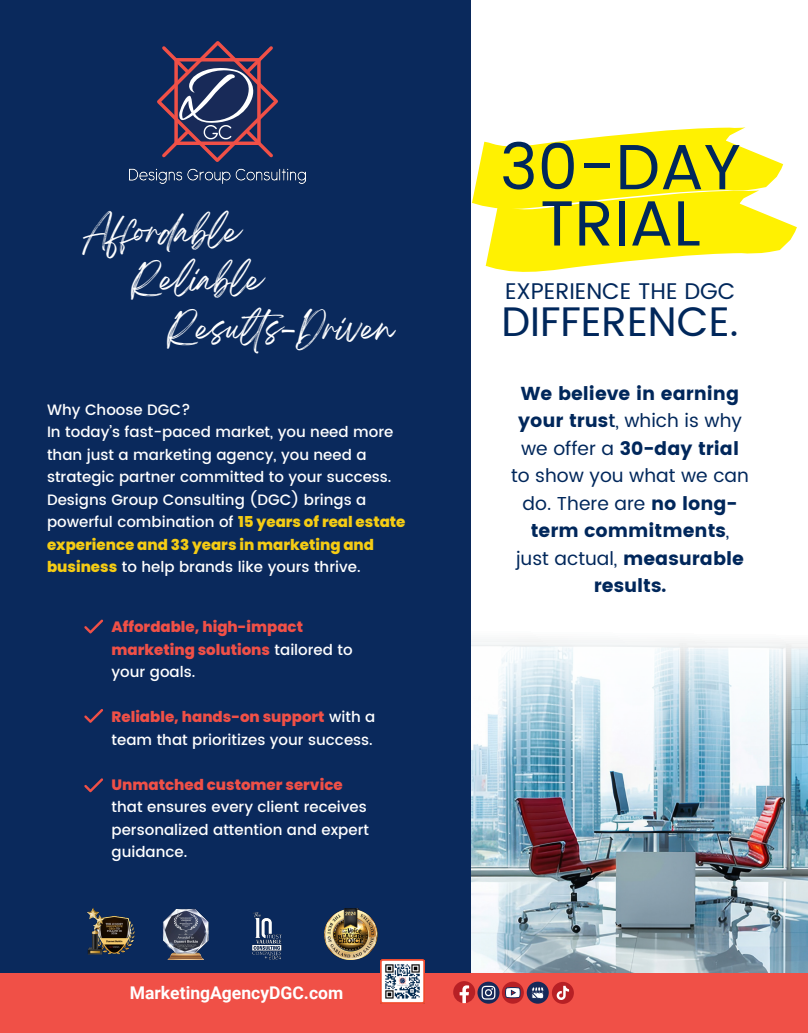
<style>
.page{position:relative;width:808px;height:1033px;background:#fff}
.page>*{position:absolute;margin:0;border:0;box-sizing:border-box;transform-origin:0 0}
.H3_Title{font:63.75px/56.2px "Poppins";color:#00275b;text-align:center}
.H3_Title-2{font:41.25px "Poppins";color:#00275b}
.t1{font:30px "Breathing Personal Use";color:#fff}
.H3_Title-3{font:22.75px "Poppins";color:#00275b}
.t2{font:700 18.75px/27.5px "Poppins";color:#00275b;text-align:center}
.t3{font:700 17.5px "Roboto";color:#fff}
.t4{font:500 15px/22.5px "Poppins";color:#fff}
.t5{font:800 15px/22.5px "Poppins";color:#f05047}
.s1{font-weight:800;color:#f5cc14}
.s2{font-weight:500;color:#fff}
.s3{font-weight:800;color:#f05047}
.s4{font-weight:500}
.s5{font-weight:400}
</style>
<div class="page">
<img style="left:470px;top:590px;width:337px;height:382px">
<svg style="left:470px;top:260px;width:170px;height:63px"></svg>
<div style="left:0;top:0;width:470px;height:1032px;background:#0a295c"></div>
<div style="left:0;top:972px;width:807px;height:60px;background:#f05047"></div>
<svg style="left:477px;top:981px;width:22px;height:22px"></svg>
<svg style="left:481px;top:985px;width:14px;height:14px"></svg>
<svg style="left:526px;top:981px;width:22px;height:22px"></svg>
<svg style="left:501px;top:981px;width:22px;height:22px"></svg>
<svg style="left:505px;top:987px;width:15px;height:10px"></svg>
<svg style="left:453px;top:981px;width:22px;height:21px"></svg>
<svg style="left:551px;top:981px;width:22px;height:22px"></svg>
<svg style="left:556px;top:985px;width:13px;height:14px"></svg>
<svg style="left:531px;top:986px;width:13px;height:12px"></svg>
<svg style="left:84px;top:619px;width:19px;height:15px"></svg>
<img style="left:381px;top:959px;width:43px;height:44px">
<svg style="left:157px;top:41px;width:121px;height:121px"></svg>
<img style="left:129px;top:168px;width:177px;height:16px">
<img style="left:87px;top:908px;width:48px;height:47px">
<img style="left:162px;top:909px;width:47px;height:50px">
<img style="left:252px;top:912px;width:30px;height:47px">
<img style="left:324px;top:908px;width:54px;height:51px">
<svg style="left:84px;top:709px;width:19px;height:14px"></svg>
<svg style="left:84px;top:778px;width:19px;height:15px"></svg>
<svg style="left:470px;top:71px;width:327px;height:189px"></svg>
<p class="t1" style="left:83px;top:221px;width:159px">Affordable</p>
<p class="t1" style="left:131px;top:270px;width:133px">Reliable</p>
<p class="t1" style="left:167px;top:319px;width:228px">Results-Driven</p>
<p class="t4" style="left:47px;top:398px;width:145px">Why Choose DGC?</p>
<p class="t4" style="left:47px;top:421px;width:360px">In today’s fast-paced market, you need more than just a marketing agency, you need a strategic partner committed to your success.<br>Designs Group Consulting (DGC) brings a powerful combination of <span class="s1">15 years of real estate experience and 33 years in marketing and business</span> to help brands like yours thrive.</p>
<p class="t5" style="left:111px;top:615px;width:242px">Affordable, high-impact marketing solutions <span class="s2">tailored to your goals.</span></p>
<p class="t4" style="left:111px;top:706px;width:265px"><span class="s3">Reliable, hands-on support</span> with a team that prioritizes your success.</p>
<p class="t4" style="left:111px;top:773px;width:259px"><span class="s3">Unmatched customer service </span>that ensures every client receives personalized attention and expert guidance.</p>
<p class="t3" style="left:130px;top:980px;width:215px">MarketingAgencyDGC.com</p>
<p class="H3_Title" style="left:500px;top:141px;width:242px">30-DAY<br>TRIAL</p>
<p class="H3_Title-3" style="left:505px;top:274px;width:232px">EXPERIENCE THE DGC</p>
<p class="H3_Title-2" style="left:501px;top:291px;width:239px">DIFFERENCE.</p>
<p class="t2" style="left:511px;top:379px;width:239px">We believe in earning your trus<span class="s4">t</span><span class="s5">, which is why we offer a</span> 30-day trial <span class="s5">to show you what we can do. There are</span> no long&shy;term commitments<span class="s5">,<br>just actual,</span> measurable results.</p>
</div>
